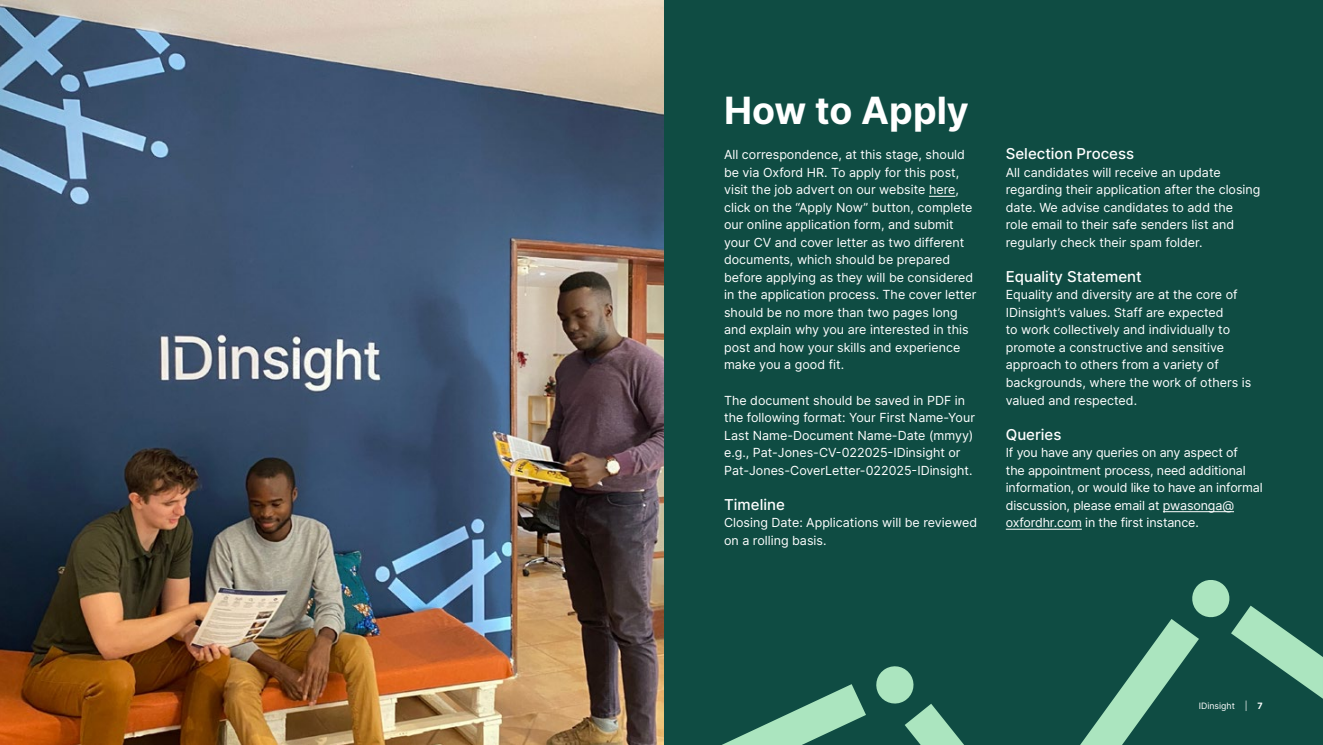
<style>
.page{position:relative;width:1323px;height:745px;background:#fff}
.page>*{position:absolute;margin:0;border:0;box-sizing:border-box;transform-origin:0 0}
.t1{font:700 37.5px "Inter";color:#fff}
.t2{font:500 15px "Inter";color:#fff}
.t3{font:12.5px/17.5px "Inter";color:#fff}
.t4{font:8.75px "Inter";color:#fff}
.s1{font-weight:700}
</style>
<div class="page">
<div style="left:0;top:0;width:1323px;height:744px;background:#0f4c43"></div>
<svg style="left:724px;top:619px;width:466px;height:125px"></svg>
<svg style="left:874px;top:663px;width:42px;height:42px"></svg>
<svg style="left:1190px;top:580px;width:133px;height:118px"></svg>
<svg style="left:929px;top:196px;width:26px;height:1px"></svg>
<hr style="left:1163px;top:511px;width:71px;height:1px;background:#fff">
<hr style="left:1006px;top:528px;width:76px;height:1px;background:#fff">
<img style="left:0;top:0;width:664px;height:744px">
<h2 class="t1" style="left:724px;top:83px;width:246px">How to Apply</h2>
<p class="t3" style="left:724px;top:145px;width:254px">All correspondence, at this stage, should be via Oxford HR. To apply for this post, visit the job advert on our website here, click on the “Apply Now” button, complete our online application form, and submit your CV and cover letter as two different documents, which should be prepared before applying as they will be considered in the application process. The cover letter should be no more than two pages long and explain why you are interested in this post and how your skills and experience make you a good fit.</p>
<p class="t3" style="left:724px;top:390px;width:252px">The document should be saved in PDF in the following format: Your First Name-Your Last Name-Document Name-Date (mmyy) e.g., Pat-Jones-CV-022025-IDinsight or Pat-Jones-CoverLetter-022025-IDinsight.</p>
<h4 class="t2" style="left:724px;top:493px;width:62px">Timeline</h4>
<p class="t3" style="left:724px;top:513px;width:254px">Closing Date: Applications will be reviewed on a rolling basis.</p>
<h4 class="t2" style="left:1006px;top:143px;width:130px">Selection Process</h4>
<p class="t3" style="left:1006px;top:163px;width:256px">All candidates will receive an update regarding their application after the closing date. We advise candidates to add the<br>role email to their safe senders list and regularly check their spam folder.</p>
<h4 class="t2" style="left:1006px;top:265px;width:137px">Equality Statement</h4>
<p class="t3" style="left:1006px;top:285px;width:247px">Equality and diversity are at the core of IDinsight’s values. Staff are expected<br>to work collectively and individually to promote a constructive and sensitive approach to others from a variety of backgrounds, where the work of others is valued and respected.</p>
<h4 class="t2" style="left:1006px;top:423px;width:57px">Queries</h4>
<p class="t3" style="left:1006px;top:443px;width:258px">If you have any queries on any aspect of<br>the appointment process, need additional information, or would like to have an informal discussion, please email at pwasonga@ oxfordhr.com in the first instance.</p>
<p class="t4" style="left:1199px;top:698px;width:65px">IDinsight | <span class="s1">7</span></p>
</div>
